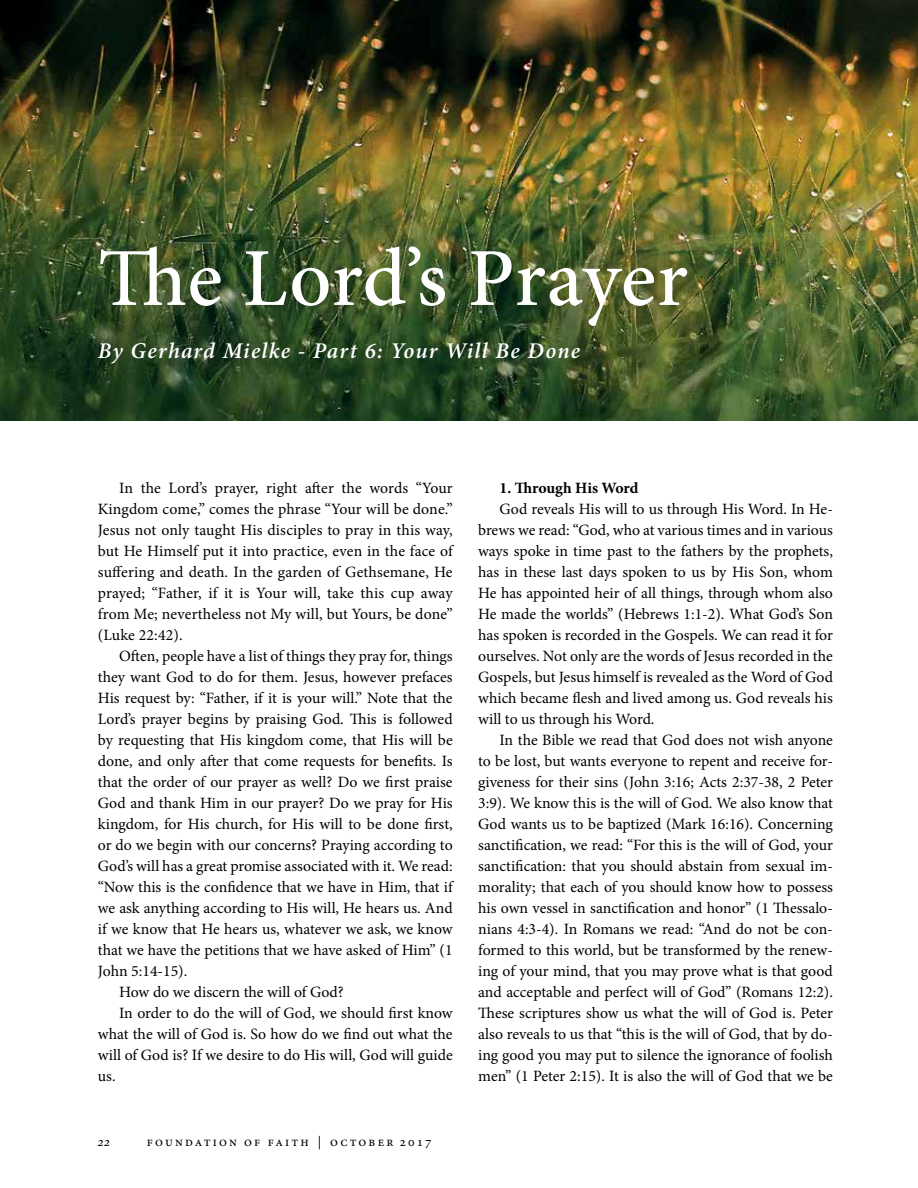
<style>
.page{position:relative;width:918px;height:1188px;background:#fff}
.page>*{position:absolute;margin:0;border:0;box-sizing:border-box;transform-origin:0 0}
.t1{font:500 82.5px "Minion Pro";color:#fff}
.t2{font:italic 600 22.5px "Minion Pro";letter-spacing:.055em;color:#fff}
.t3{font:15.75px/21px "Minion Pro";color:#000;text-align:justify}
.t4{font:700 15.75px "Minion Pro";letter-spacing:-.01em;color:#000}
.t5{font:13.5px "Minion Pro";letter-spacing:.16em;color:#000}
.t6{font:italic 13.5px "Minion Pro";color:#000}
</style>
<div class="page">
<img style="left:0;top:0;width:918px;height:421px">
<h1 class="t1" style="left:98px;top:223px;width:592px">The Lord’s Prayer</h1>
<h2 class="t2" style="left:98px;top:335px;width:484px">By Gerhard Mielke - Part 6: Your Will Be Done</h2>
<p class="t3" style="left:98px;top:477px;width:358px;text-indent:21px">In the Lord’s prayer, right after the words “Your Kingdom come,” comes the phrase “Your will be done.” Jesus not only taught His disciples to pray in this way, but He Himself put it into practice, even in the face of suffering and death. In the garden of Gethsemane, He prayed; “Father, if it is Your will, take this cup away from Me; nevertheless not My will, but Yours, be done” (Luke 22:42).</p>
<p class="t3" style="left:119px;top:645px;width:335px">Often, people have a list of things they pray for, things</p>
<p class="t3" style="left:98px;top:666px;width:356px">they want God to do for them. Jesus, however prefaces</p>
<p class="t3" style="left:98px;top:687px;width:356px">His request by: “Father, if it is your will.” Note that the</p>
<p class="t3" style="left:98px;top:708px;width:356px">Lord’s prayer begins by praising God. This is followed</p>
<p class="t3" style="left:98px;top:729px;width:356px">by requesting that His kingdom come, that His will be</p>
<p class="t3" style="left:98px;top:750px;width:356px">done, and only after that come requests for benefits. Is</p>
<p class="t3" style="left:98px;top:771px;width:356px">that the order of our prayer as well? Do we first praise</p>
<p class="t3" style="left:98px;top:792px;width:356px">God and thank Him in our prayer? Do we pray for His</p>
<p class="t3" style="left:98px;top:813px;width:356px">kingdom, for His church, for His will to be done first,</p>
<p class="t3" style="left:98px;top:834px;width:356px">or do we begin with our concerns? Praying according to</p>
<p class="t3" style="left:98px;top:855px;width:356px">God’s will has a great promise associated with it. We read:</p>
<p class="t3" style="left:98px;top:876px;width:358px">“Now this is the confidence that we have in Him, that if</p>
<p class="t3" style="left:98px;top:897px;width:356px">we ask anything according to His will, He hears us. And</p>
<p class="t3" style="left:98px;top:918px;width:356px">if we know that He hears us, whatever we ask, we know</p>
<p class="t3" style="left:98px;top:939px;width:356px">that we have the petitions that we have asked of Him” (1</p>
<p class="t3" style="left:98px;top:960px;width:91px">John 5:14-15).</p>
<p class="t3" style="left:119px;top:981px;width:226px">How do we discern the will of God?</p>
<p class="t3" style="left:119px;top:1002px;width:335px">In order to do the will of God, we should first know</p>
<p class="t3" style="left:98px;top:1023px;width:356px">what the will of God is. So how do we find out what the</p>
<p class="t3" style="left:98px;top:1044px;width:356px">will of God is? If we desire to do His will, God will guide</p>
<p class="t3" style="left:98px;top:1065px;width:19px">us.</p>
<p class="t6" style="left:97px;top:1133px;width:14px">22</p>
<p class="t5" style="left:147px;top:1133px;width:286px">foundation of faith | october 2017</p>
<p class="t4" style="left:499px;top:477px;width:140px">1. Through His Word</p>
<p class="t3" style="left:478px;top:498px;width:356px;text-indent:21px">God reveals His will to us through His Word. In He&shy;brews we read: “God, who at various times and in various ways spoke in time past to the fathers by the prophets, has in these last days spoken to us by His Son, whom He has appointed heir of all things, through whom also He made the worlds” (Hebrews 1:1-2). What God’s Son has spoken is recorded in the Gospels. We can read it for ourselves. Not only are the words of Jesus recorded in the Gospels, but Jesus himself is revealed as the Word of God which became flesh and lived among us. God reveals his will to us through his Word.</p>
<p class="t3" style="left:478px;top:729px;width:356px;text-indent:21px">In the Bible we read that God does not wish anyone to be lost, but wants everyone to repent and receive for&shy;giveness for their sins (John 3:16; Acts 2:37-38, 2 Peter 3:9). We know this is the will of God. We also know that God wants us to be baptized (Mark 16:16). Concerning sanctification, we read: “For this is the will of God, your sanctification: that you should abstain from sexual im&shy;morality; that each of you should know how to possess his own vessel in sanctification and honor” (1 Thessalo&shy;nians 4:3-4). In Romans we read: “And do not be con&shy;formed to this world, but be transformed by the renew&shy;ing of your mind, that you may prove what is that good and acceptable and perfect will of God” (Romans 12:2).<br>These scriptures show us what the will of God is. Peter also reveals to us that “this is the will of God, that by do&shy;ing good you may put to silence the ignorance of foolish men” (1 Peter 2:15). It is also the will of God that we be</p>
</div>
